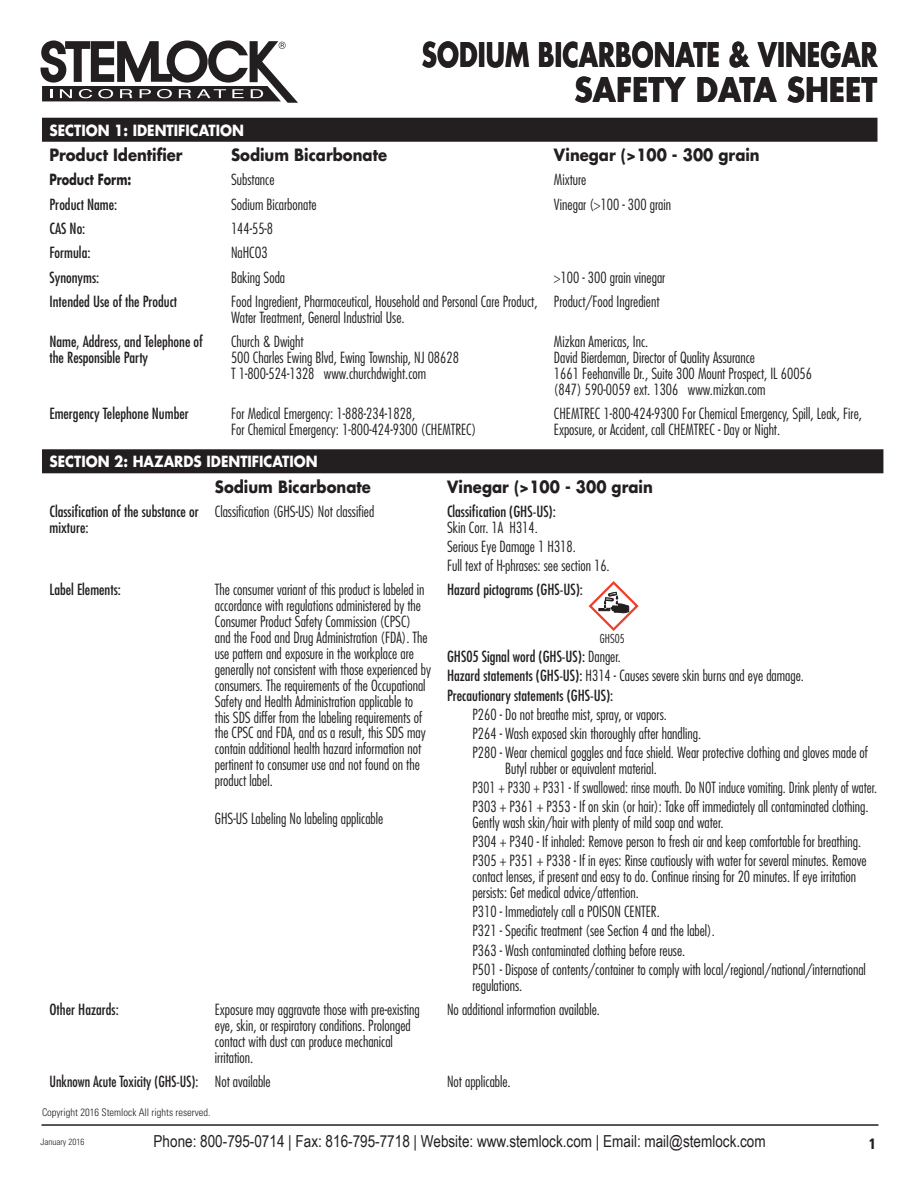
<style>
.page{position:relative;width:918px;height:1188px;background:#fff}
.page>*{position:absolute;margin:0;border:0;box-sizing:border-box;transform-origin:0 0}
.t1{font:700 33px/35.4px "Futura";color:#231f20;text-align:center;scale:.75 1}
.t2{font:700 33px "Futura";color:#231f20;scale:.9 1}
.t3{font:700 16.5px "Futura";color:#231f20;scale:.9 1}
.t4{font:16.5px "Arial Narrow";color:#231f20}
.t5{font:300 condensed 15px/15.9px "Futura";color:#231f20}
.t6{font:condensed 15px/15.9px "Futura";color:#231f20}
.t7{font:700 15px "Futura";color:#fff;scale:.9 1}
.t8{font:condensed 15px "Futura";color:#231f20;scale:.94 1}
.t9{font:700 15px "Futura";color:#231f20;scale:.75 1}
.t10{font:700 condensed 15px "Univers";color:#231f20}
.t11{font:300 condensed 12px "Futura";color:#231f20}
.t12{font:300 condensed 10.5px "Univers";color:#231f20}
.t13{font:300 condensed 9px "Univers";color:#231f20}
.s1{font-weight:300}
</style>
<div class="page">
<svg style="left:40px;top:40px;width:258px;height:63px"></svg>
<hr style="left:41px;top:1124px;width:837px;height:2px;background:#231f20">
<div style="left:42px;top:118px;width:836px;height:24px;background:#231f20"></div>
<div style="left:42px;top:449px;width:841px;height:24px;background:#231f20"></div>
<svg style="left:588px;top:581px;width:51px;height:50px"></svg>
<h1 class="t1" style="left:422px;top:36px;width:609px">Sodium Bicarbonate &amp; Vinegar<br>SAFETY DATA</h1>
<h1 class="t2" style="left:787px;top:67px;width:66px">SHEET</h1>
<h1 class="t2" style="left:696px;top:67px;width:23px">A</h1>
<h1 class="t2" style="left:829px;top:67px;width:19px">E</h1>
<p class="t7" style="left:50px;top:120px;width:20px">SECTION</p>
<p class="t7" style="left:114px;top:120px;width:146px">1: Identification</p>
<p class="t3" style="left:50px;top:143px;width:149px">Product Identifier</p>
<p class="t3" style="left:231px;top:143px;width:175px">Sodium Bicarbonate</p>
<p class="t3" style="left:554px;top:143px;width:230px">Vinegar (&gt;100 - 300 grain</p>
<p class="t9" style="left:50px;top:169px;width:111px">Product Form:</p>
<p class="t5" style="left:231px;top:172px;width:45px">Substance</p>
<p class="t5" style="left:554px;top:172px;width:34px">Mixture</p>
<p class="t6" style="left:49px;top:196px;width:69px">Product Name:</p>
<p class="t5" style="left:231px;top:196px;width:87px">Sodium Bicarbonate</p>
<p class="t5" style="left:554px;top:196px;width:119px">Vinegar (&gt;100 - 300 grain</p>
<p class="t6" style="left:49px;top:220px;width:37px">CAS No:</p>
<p class="t5" style="left:231px;top:220px;width:44px">144-55-8</p>
<p class="t6" style="left:49px;top:244px;width:42px">Formula:</p>
<p class="t5" style="left:231px;top:244px;width:38px">NaHCO3</p>
<p class="t6" style="left:49px;top:269px;width:51px">Synonyms:</p>
<p class="t5" style="left:231px;top:269px;width:56px">Baking Soda</p>
<p class="t5" style="left:554px;top:269px;width:113px">&gt;100 - 300 grain vinegar</p>
<p class="t6" style="left:49px;top:293px;width:129px">Intended Use of the Product</p>
<p class="t5" style="left:231px;top:293px;width:308px">Food Ingredient, Pharmaceutical, Household and Personal Care Product,<br>Water Treatment, General Industrial Use.</p>
<p class="t5" style="left:554px;top:293px;width:107px">Product/Food Ingredient</p>
<p class="t6" style="left:49px;top:333px;width:155px">Name, Address, and Telephone of the Responsible Party</p>
<p class="t5" style="left:231px;top:333px;width:229px">Church &amp; Dwight<br>500 Charles Ewing Blvd, Ewing Township, NJ 08628<br>T 1-800-524-1328 www.churchdwight.com</p>
<p class="t5" style="left:554px;top:333px;width:260px">Mizkan Americas, Inc.<br>David Bierdeman, Director of Quality Assurance<br>1661 Feehanville Dr., Suite 300 Mount Prospect, IL 60056 (847) 590-0059 ext. 1306 www.mizkan.com</p>
<p class="t6" style="left:49px;top:405px;width:141px">Emergency Telephone Number</p>
<p class="t5" style="left:231px;top:405px;width:247px">For Medical Emergency: 1-888-234-1828,<br>For Chemical Emergency: 1-800-424-9300 (CHEMTREC)</p>
<p class="t5" style="left:554px;top:405px;width:309px">CHEMTREC 1-800-424-9300 For Chemical Emergency, Spill, Leak, Fire,<br>Exposure, or Accident, call CHEMTREC - Day or Night.</p>
<p class="t7" style="left:50px;top:451px;width:20px">SECTION</p>
<p class="t7" style="left:114px;top:451px;width:228px">2: Hazards identification</p>
<p class="t3" style="left:215px;top:475px;width:175px">Sodium Bicarbonate</p>
<p class="t3" style="left:447px;top:475px;width:230px">Vinegar (&gt;100 - 300 grain</p>
<p class="t6" style="left:50px;top:503px;width:151px">Classification of the substance or mixture:</p>
<p class="t5" style="left:215px;top:503px;width:161px">Classification (GHS-US) Not classified</p>
<p class="t6" style="left:447px;top:503px;width:110px">Classification (GHS-US):</p>
<p class="t5" style="left:447px;top:517px;width:164px;line-height:19.2px">Skin Corr. 1A H314.<br>Serious Eye Damage 1 H318.<br>Full text of H-phrases: see section 16.</p>
<p class="t6" style="left:50px;top:582px;width:73px">Label Elements:</p>
<p class="t5" style="left:215px;top:582px;width:218px">The consumer variant of this product is labeled in accordance with regulations administered by the Consumer Product Safety Commission (CPSC)<br>and the Food and Drug Administration (FDA). The use pattern and exposure in the workplace are generally not consistent with those experienced by consumers. The requirements of the Occupational Safety and Health Administration applicable to this SDS differ from the labeling requirements of the CPSC and FDA, and as a result, this SDS may contain additional health hazard information not pertinent to consumer use and not found on the product label.</p>
<p class="t5" style="left:215px;top:811px;width:170px">GHS-US Labeling No labeling applicable</p>
<p class="t6" style="left:447px;top:582px;width:137px">Hazard pictograms (GHS-US):</p>
<p class="t11" style="left:600px;top:631px;width:26px">GHS05</p>
<p class="t6" style="left:447px;top:647px;width:358px;line-height:19.2px">GHS05 Signal word (GHS-US): <span class="s1">Danger.<br></span>Hazard statements (GHS-US): <span class="s1">H314 - Causes severe skin burns and eye damage.<br></span>Precautionary statements (GHS-US):</p>
<p class="t5" style="left:473px;top:704px;width:397px;line-height:19.2px">P260 - Do not breathe mist, spray, or vapors.<br>P264 - Wash exposed skin thoroughly after handling.<br>P280 - Wear chemical goggles and face shield. Wear protective clothing and gloves made of</p>
<p class="t5" style="left:473px;top:758px;width:406px;line-height:19.2px;text-indent:33px">Butyl rubber or equivalent material.<br>P301 + P330 + P331 - If swallowed: rinse mouth. Do NOT induce vomiting. Drink plenty of water.<br>P303 + P361 + P353 - If on skin (or hair): Take off immediately all contaminated clothing.</p>
<p class="t5" style="left:473px;top:813px;width:396px;line-height:19.2px">Gently wash skin/hair with plenty of mild soap and water.<br>P304 + P340 - If inhaled: Remove person to fresh air and keep comfortable for breathing.<br>P305 + P351 + P338 - If in eyes: Rinse cautiously with water for several minutes. Remove</p>
<p class="t5" style="left:473px;top:868px;width:385px">contact lenses, if present and easy to do. Continue rinsing for 20 minutes. If eye irritation persists: Get medical advice/attention.</p>
<p class="t5" style="left:473px;top:902px;width:395px;line-height:19.2px">P310 - Immediately call a POISON CENTER.<br>P321 - Specific treatment (see Section 4 and the label).<br>P363 - Wash contaminated clothing before reuse.<br>P501 - Dispose of contents/container to comply with local/regional/national/international</p>
<p class="t5" style="left:473px;top:977px;width:51px">regulations.</p>
<p class="t6" style="left:50px;top:1001px;width:71px">Other Hazards:</p>
<p class="t5" style="left:215px;top:1001px;width:206px">Exposure may aggravate those with pre-existing eye, skin, or respiratory conditions. Prolonged contact with dust can produce mechanical irritation.</p>
<p class="t5" style="left:447px;top:1001px;width:154px">No additional information available.</p>
<p class="t8" style="left:50px;top:1072px;width:237px">Unknown Acute Toxicity (GHS-US): <span class="s1">Not available</span></p>
<p class="t5" style="left:447px;top:1073px;width:65px">Not applicable.</p>
<p class="t12" style="left:42px;top:1106px;width:170px">Copyright 2016 Stemlock All rights reserved.</p>
<p class="t13" style="left:40px;top:1136px;width:45px">January 2016</p>
<p class="t4" style="left:154px;top:1129px;width:614px">Phone: 800-795-0714 | Fax: 816-795-7718 | Website: www.stemlock.com | Email: mail@stemlock.com</p>
<p class="t10" style="left:869px;top:1134px;width:8px">1</p>
</div>
